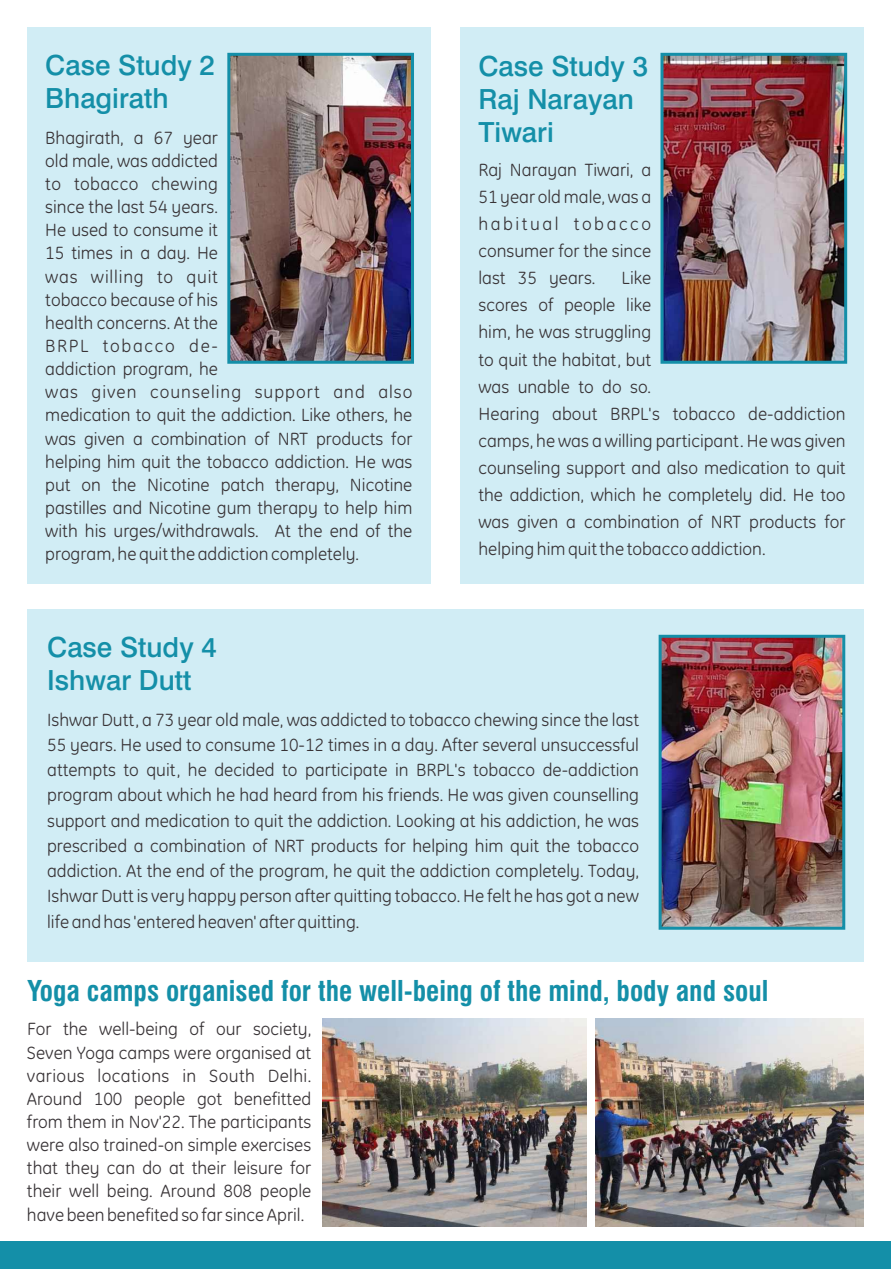
<style>
.page{position:relative;width:891px;height:1269px;background:#fff}
.page>*{position:absolute;margin:0;border:0;box-sizing:border-box;transform-origin:0 0}
.t1{font:700 condensed 28.05px "Swiss 721 BT";color:#148fa8}
.t2{font:500 27.75px/33.3px "Swiss 721 BT";color:#148fa8}
.t3{font:18px/23.1px "GE Inspira";color:#383336;text-align:justify}
</style>
<div class="page">
<div style="left:0;top:1241px;width:891px;height:28px;background:#148fa8"></div>
<div style="left:27px;top:27px;width:404px;height:557px;background:#d1edf5"></div>
<img style="left:231px;top:57px;width:179px;height:303px">
<div style="left:227px;top:53px;width:187px;height:311px;border:3px solid #148fa8"></div>
<div style="left:460px;top:27px;width:404px;height:557px;background:#d1edf5"></div>
<img style="left:665px;top:57px;width:178px;height:303px">
<div style="left:661px;top:53px;width:186px;height:311px;border:3px solid #148fa8"></div>
<div style="left:27px;top:609px;width:837px;height:353px;background:#d1edf5"></div>
<img style="left:663px;top:639px;width:178px;height:287px">
<div style="left:659px;top:635px;width:186px;height:295px;border:3px solid #148fa8"></div>
<img style="left:322px;top:1019px;width:264px;height:208px">
<img style="left:595px;top:1018px;width:269px;height:208px">
<h2 class="t2" style="left:45px;top:51px;width:171px">Case Study 2<br>Bhagirath</h2>
<p class="t3" style="left:45px;top:127px;width:369px;text-align:left">Bhagirath, a 67 year<br>old male, was addicted<br>to tobacco chewing<br>since the last 54 years.<br>He used to consume it<br>15 times in a day. He<br>was willing to quit<br>tobacco because of his<br>health concerns. At the<br>BRPL tobacco de-<br>addiction program, he<br>was given counseling support and also medication to quit the addiction. Like others, he was given a combination of NRT products for helping him quit the tobacco addiction. He was put on the Nicotine patch therapy, Nicotine pastilles and Nicotine gum therapy to help him with his urges/withdrawals. At the end of the program, he quit the addiction completely.</p>
<h2 class="t2" style="left:47px;top:633px;width:171px">Case Study 4<br>Ishwar Dutt</h2>
<h2 class="t2" style="left:478px;top:52px;width:171px">Case Study 3<br>Raj Narayan<br>Tiwari</h2>
<p class="t3" style="left:478px;top:157px;width:174px;line-height:27.2px">Raj Narayan Tiwari, a 51 year old male, was a habitual tobacco consumer for the since last 35 years.</p>
<p class="t3" style="left:478px;top:266px;width:369px;line-height:27.2px;text-align:left;text-indent:143px">Like<br>scores of people like<br>him, he was struggling<br>to quit the habitat, but<br>was unable to do so.<br>Hearing about BRPL's tobacco de-addiction camps, he was a willing participant. He was given counseling support and also medication to quit the addiction, which he completely did. He too was given a combination of NRT products for helping him quit the tobacco addiction.</p>
<p class="t3" style="left:47px;top:708px;width:593px;line-height:25.2px">Ishwar Dutt, a 73 year old male, was addicted to tobacco chewing since the last 55 years. He used to consume 10-12 times in a day. After several unsuccessful attempts to quit, he decided to participate in BRPL's tobacco de-addiction program about which he had heard from his friends. He was given counselling support and medication to quit the addiction. Looking at his addiction, he was prescribed a combination of NRT products for helping him quit the tobacco addiction. At the end of the program, he quit the addiction completely. Today, Ishwar Dutt is very happy person after quitting tobacco. He felt he has got a new life and has 'entered heaven' after quitting.</p>
<h1 class="t1" style="left:27px;top:980px;width:743px">Yoga camps organised for the well-being of the mind, body and soul</h1>
<p class="t3" style="left:27px;top:1019px;width:286px">For the well-being of our society, Seven Yoga camps were organised at various locations in South Delhi.<br>Around 100 people got benefitted from them in Nov'22. The participants were also trained-on simple exercises that they can do at their leisure for their well being. Around 808 people have been benefited so far since April.</p>
</div>
